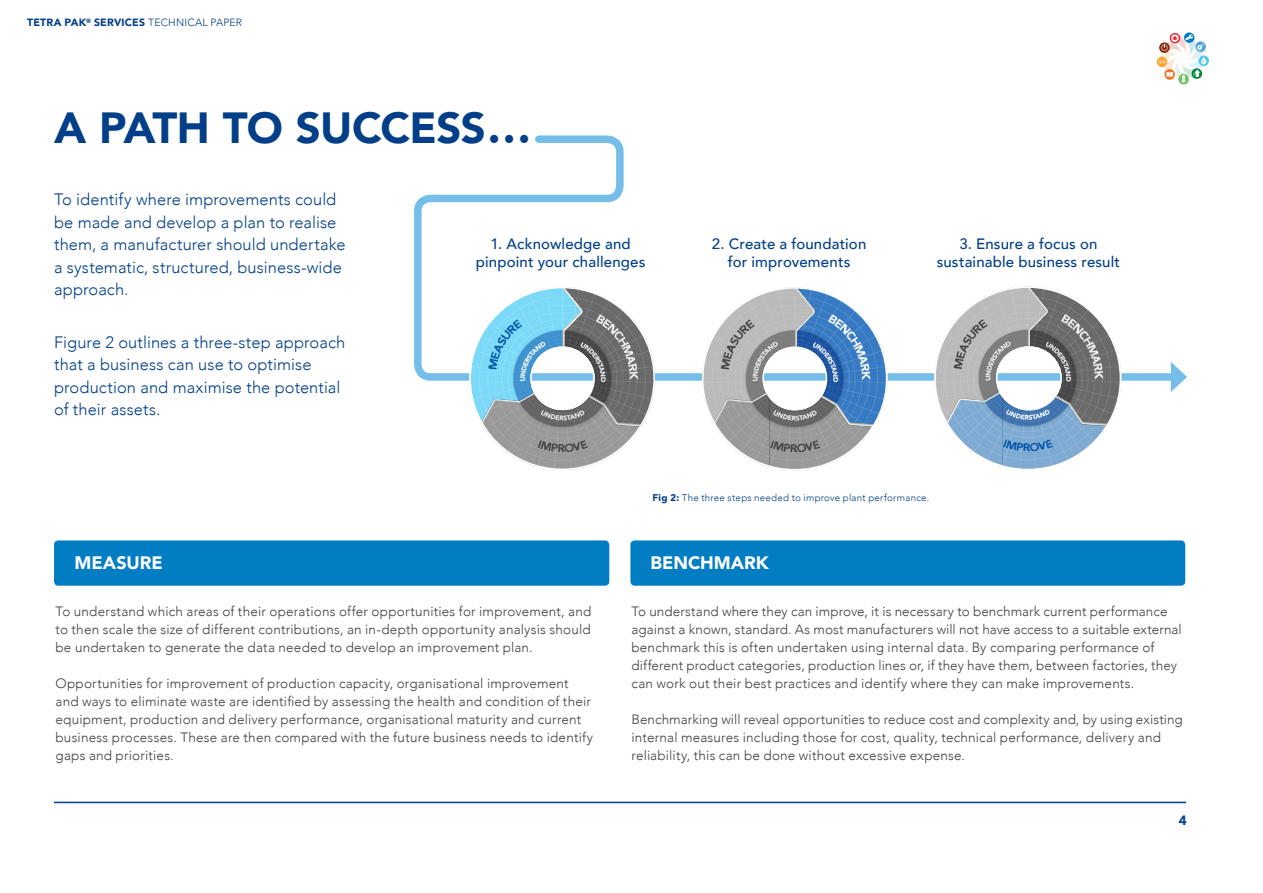
<style>
.page{position:relative;width:1263px;height:893px;background:#fff}
.page>*{position:absolute;margin:0;border:0;box-sizing:border-box;transform-origin:0 0}
.t1{font:900 43.5px "Avenir";letter-spacing:-.02em;color:#023f88}
.t2{font:900 18px "Avenir";color:#fff}
.t3{font:300 16.5px/22.5px "Avenir";letter-spacing:.005em;color:#023f88}
.t4{font:500 15px/18px "Avenir";letter-spacing:.01em;color:#023f88;text-align:center}
.t5{font:300 13.5px/18px "Avenir";letter-spacing:.01em;color:#414042}
.t6{font:900 13.5px "Avenir";color:#023f88}
.t7{font:900 10.5px "Avenir";letter-spacing:.015em;color:#023f88}
.t8{font:300 9.75px "Avenir";letter-spacing:.025em;color:#023f88}
.s1{font-weight:300}
.s2{font-weight:900}
</style>
<div class="page">
<svg style="left:1157px;top:33px;width:51px;height:51px"></svg>
<svg style="left:1172px;top:47px;width:22px;height:22px"></svg>
<hr style="left:54px;top:802px;width:1132px;height:1px;background:#023f88">
<svg style="left:414px;top:135px;width:757px;height:249px"></svg>
<svg style="left:1171px;top:362px;width:16px;height:30px"></svg>
<div style="left:54px;top:540px;width:555px;height:46px;background:#007dc3;border-radius:4px"></div>
<div style="left:630px;top:540px;width:555px;height:46px;background:#007dc3;border-radius:4px"></div>
<svg style="left:933px;top:286px;width:189px;height:183px"></svg>
<svg style="left:701px;top:286px;width:187px;height:185px"></svg>
<svg style="left:469px;top:286px;width:187px;height:184px"></svg>
<p class="t7" style="left:27px;top:14px;width:216px">TETRA PAK<sup>®</sup> SERVICES <span class="s1">TECHNICAL PAPER</span></p>
<h1 class="t1" style="left:54px;top:90px;width:478px">A PATH TO SUCCESS...</h1>
<p class="t3" style="left:54px;top:188px;width:293px">To identify where improvements could be made and develop a plan to realise them, a manufacturer should undertake a systematic, structured, business-wide approach.</p>
<p class="t3" style="left:54px;top:331px;width:293px">Figure 2 outlines a three-step approach that a business can use to optimise production and maximise the potential of their assets.</p>
<p class="t4" style="left:476px;top:234px;width:171px">1. Acknowledge and pinpoint your challenges</p>
<p class="t4" style="left:712px;top:234px;width:156px">2. Create a foundation for improvements</p>
<p class="t4" style="left:937px;top:234px;width:185px">3. Ensure a focus on sustainable business result</p>
<p class="t8" style="left:653px;top:492px;width:278px"><span class="s2">Fig 2:</span> The three steps needed to improve plant performance.</p>
<h2 class="t2" style="left:74px;top:548px;width:90px">MEASURE</h2>
<h2 class="t2" style="left:650px;top:548px;width:120px">BENCHMARK</h2>
<p class="t5" style="left:631px;top:602px;width:552px">To understand where they can improve, it is necessary to benchmark current performance against a known, standard. As most manufacturers will not have access to a suitable external benchmark this is often undertaken using internal data. By comparing performance of different product categories, production lines or, if they have them, between factories, they can work out their best practices and identify where they can make improvements.</p>
<p class="t5" style="left:631px;top:710px;width:553px">Benchmarking will reveal opportunities to reduce cost and complexity and, by using existing internal measures including those for cost, quality, technical performance, delivery and reliability, this can be done without excessive expense.</p>
<p class="t5" style="left:56px;top:602px;width:537px;text-align:justify">To understand which areas of their operations offer opportunities for improvement, and to then scale the size of different contributions, an in-depth opportunity analysis should be undertaken to generate the data needed to develop an improvement plan.</p>
<p class="t5" style="left:56px;top:674px;width:539px">Opportunities for improvement of production capacity, organisational improvement and ways to eliminate waste are identified by assessing the health and condition of their equipment, production and delivery performance, organisational maturity and current business processes. These are then compared with the future business needs to identify gaps and priorities.</p>
<p class="t6" style="left:1179px;top:809px;width:9px">4</p>
</div>
